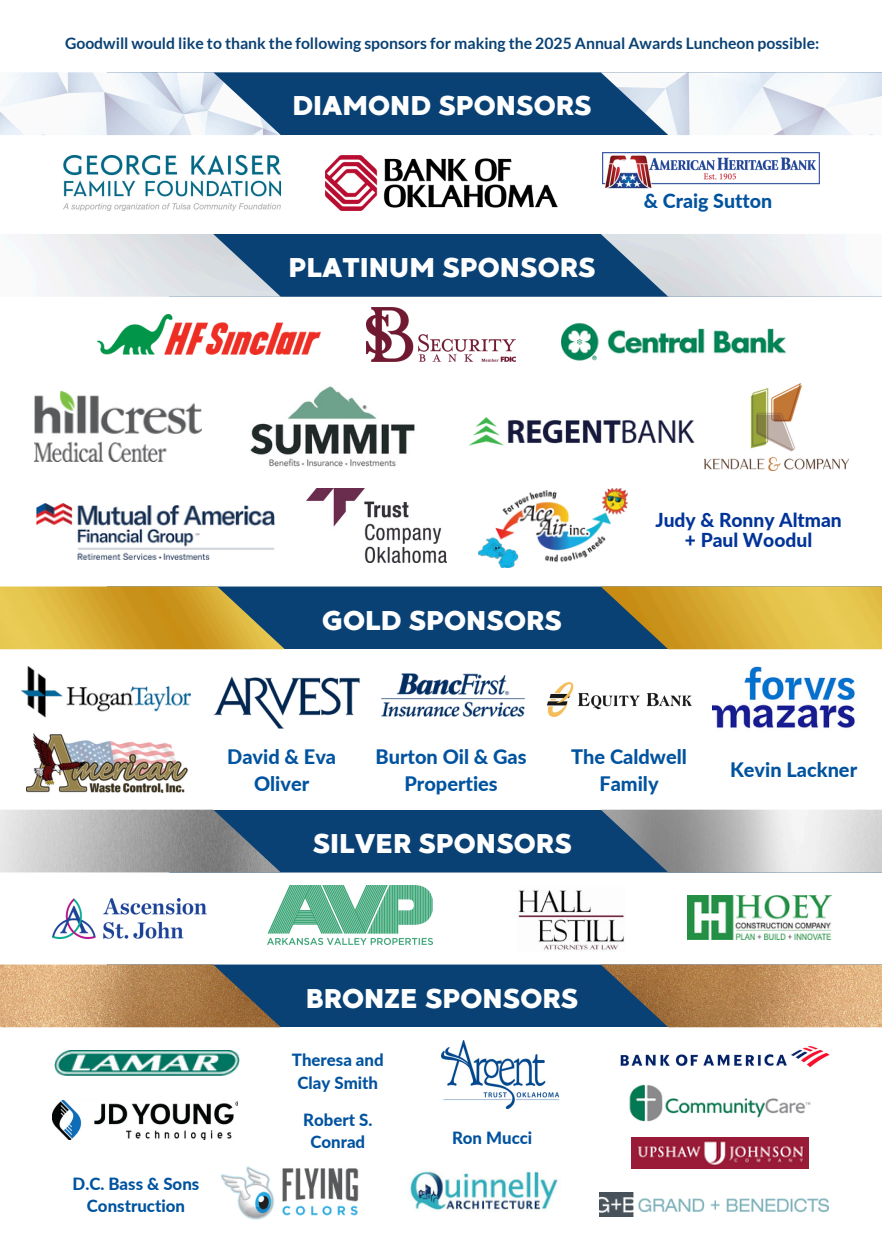
<style>
.page{position:relative;width:882px;height:1260px;background:#fff}
.page>*{position:absolute;margin:0;border:0;box-sizing:border-box;transform-origin:0 0}
.t1{font:27.12px "MADE Good Time Grotesk";color:#fff}
.t2{font:800 19.95px/27.5px "Lato";color:#00539f;text-align:center}
.t3{font:800 19.6px "Lato";color:#00539f}
.t4{font:800 19.25px/19.6px "Lato";color:#039;text-align:center}
.t5{font:800 16.8px/22.4px "Lato";color:#00539f;text-align:center}
.t6{font:700 15.75px "Lato";color:#094174}
</style>
<div class="page">
<img style="left:63px;top:156px;width:217px;height:55px">
<div style="left:281px;top:72px;width:320px;height:63px;background:#094174"></div>
<div style="left:281px;top:234px;width:320px;height:63px;background:#094174"></div>
<div style="left:285px;top:587px;width:316px;height:62px;background:#094174"></div>
<div style="left:107px;top:810px;width:775px;height:63px;background:#094174"></div>
<div style="left:281px;top:965px;width:320px;height:62px;background:#094174"></div>
<img style="left:601px;top:72px;width:281px;height:63px">
<img style="left:0;top:72px;width:281px;height:63px">
<img style="left:601px;top:234px;width:281px;height:63px">
<img style="left:35px;top:234px;width:246px;height:63px">
<img style="left:601px;top:810px;width:281px;height:62px">
<img style="left:0;top:810px;width:281px;height:62px">
<img style="left:601px;top:965px;width:281px;height:62px">
<img style="left:0;top:965px;width:281px;height:62px">
<img style="left:601px;top:587px;width:281px;height:62px">
<img style="left:0;top:587px;width:285px;height:62px">
<img style="left:325px;top:156px;width:233px;height:55px">
<img style="left:602px;top:152px;width:217px;height:37px">
<img style="left:97px;top:315px;width:223px;height:39px">
<img style="left:367px;top:307px;width:148px;height:54px">
<img style="left:250px;top:386px;width:165px;height:81px">
<img style="left:562px;top:323px;width:223px;height:38px">
<img style="left:35px;top:391px;width:167px;height:70px">
<img style="left:469px;top:417px;width:226px;height:29px">
<img style="left:21px;top:666px;width:170px;height:52px">
<img style="left:55px;top:1051px;width:185px;height:25px">
<img style="left:621px;top:1046px;width:208px;height:22px">
<img style="left:53px;top:1100px;width:185px;height:40px">
<img style="left:441px;top:1040px;width:118px;height:69px">
<img style="left:381px;top:673px;width:144px;height:44px">
<img style="left:629px;top:1085px;width:182px;height:36px">
<img style="left:306px;top:489px;width:141px;height:73px">
<img style="left:36px;top:503px;width:239px;height:57px">
<img style="left:704px;top:384px;width:145px;height:86px">
<img style="left:631px;top:1138px;width:178px;height:30px">
<img style="left:478px;top:489px;width:150px;height:79px">
<img style="left:546px;top:682px;width:146px;height:34px">
<img style="left:713px;top:666px;width:142px;height:62px">
<img style="left:220px;top:1166px;width:139px;height:54px">
<img style="left:408px;top:1171px;width:150px;height:40px">
<img style="left:268px;top:886px;width:164px;height:59px">
<img style="left:53px;top:899px;width:153px;height:39px">
<img style="left:518px;top:890px;width:106px;height:60px">
<img style="left:599px;top:1193px;width:230px;height:23px">
<img style="left:688px;top:895px;width:144px;height:45px">
<img style="left:26px;top:734px;width:162px;height:59px">
<img style="left:213px;top:677px;width:147px;height:51px">
<h1 class="t6" style="left:65px;top:33px;width:756px">Goodwill would like to thank the following sponsors for making the 2025 Annual Awards Luncheon possible:</h1>
<p class="t1" style="left:293px;top:88px;width:301px">DIAMOND SPONSORS</p>
<p class="t1" style="left:289px;top:250px;width:309px">PLATINUM SPONSORS</p>
<p class="t3" style="left:644px;top:189px;width:130px">&amp; Craig Sutton</p>
<p class="t1" style="left:322px;top:603px;width:241px">GOLD SPONSORS</p>
<p class="t4" style="left:655px;top:510px;width:188px">Judy &amp; Ronny Altman + Paul Woodul</p>
<p class="t2" style="left:227px;top:742px;width:110px">David &amp; Eva<br>Oliver</p>
<p class="t2" style="left:571px;top:742px;width:117px">The Caldwell<br>Family</p>
<p class="t2" style="left:376px;top:742px;width:153px">Burton Oil &amp; Gas<br>Properties</p>
<p class="t1" style="left:312px;top:826px;width:261px">SILVER SPONSORS</p>
<p class="t2" style="left:730px;top:756px;width:129px">Kevin Lackner</p>
<p class="t5" style="left:73px;top:1172px;width:128px">D.C. Bass &amp; Sons<br>Construction</p>
<p class="t1" style="left:306px;top:981px;width:274px">BRONZE SPONSORS</p>
<p class="t5" style="left:292px;top:1049px;width:93px">Theresa and<br>Clay Smith</p>
<p class="t5" style="left:303px;top:1108px;width:71px">Robert S.<br>Conrad</p>
<p class="t5" style="left:452px;top:1127px;width:82px">Ron Mucci</p>
</div>
